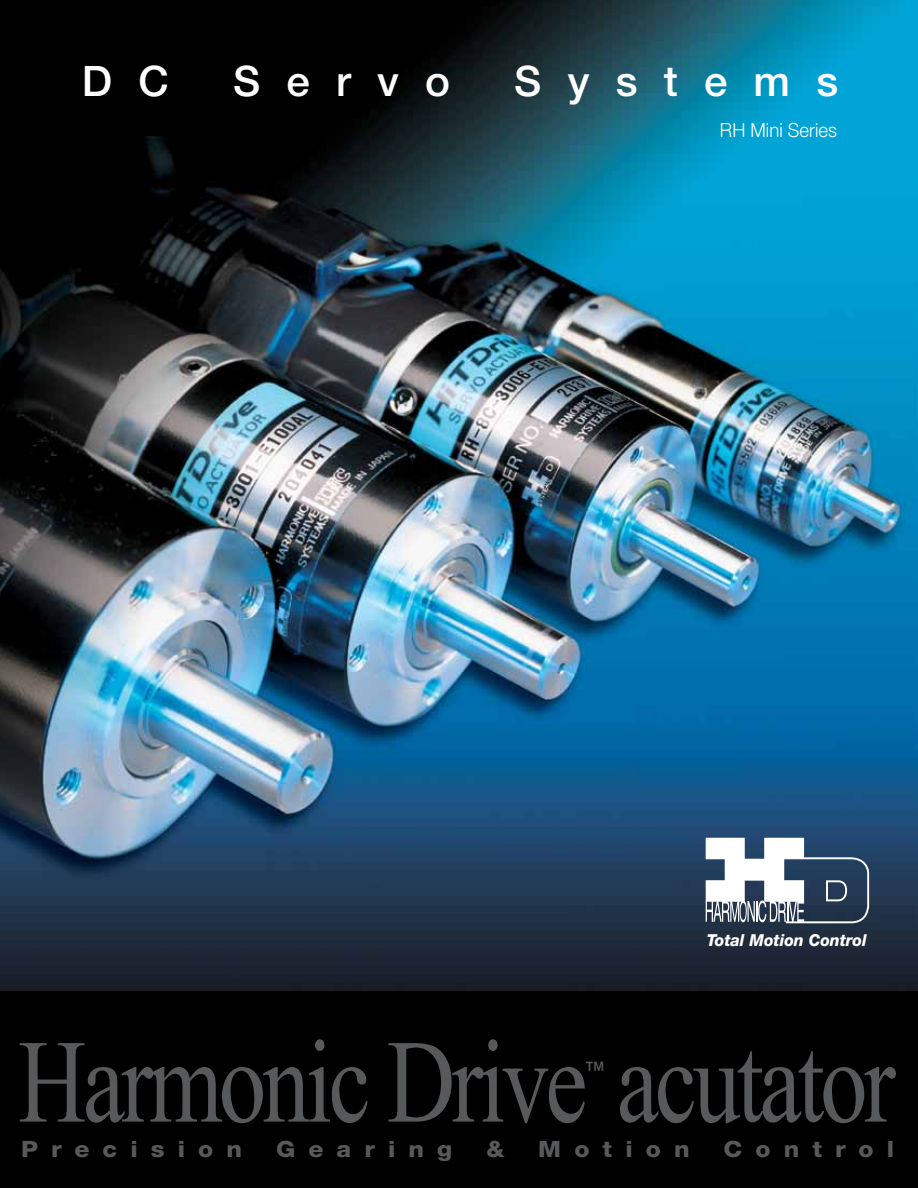
<style>
.page{position:relative;width:918px;height:1188px;background:#fff}
.page>*{position:absolute;margin:0;border:0;box-sizing:border-box;transform-origin:0 0}
.t1{font:118.5px "Times New Roman";letter-spacing:-.04em;color:#58595b;scale:.8 1}
.t2{font:500 42px "Helvetica Neue";letter-spacing:.625em;color:#fff}
.t3{font:25.5px "Helvetica";color:#58595b;scale:.9 1}
.t4{font:800 22.5px "Helvetica Neue";letter-spacing:.53em;color:#58595b;scale:1.1 1}
.t5{font:300 19.5px "Helvetica Neue";color:#fff;scale:.95 1}
.t6{font:italic 800 16.5px "Helvetica Neue";color:#fff;scale:.95 1}
</style>
<div class="page">
<img style="left:0;top:0;width:918px;height:992px">
<div style="left:0;top:992px;width:918px;height:196px;background:#000"></div>
<svg style="left:706px;top:838px;width:163px;height:85px"></svg>
<div style="left:0;top:1012px;width:914px;height:176px;background:#000"></div>
<h2 class="t2" style="left:82px;top:56px;width:88px">D C</h2>
<h2 class="t2" style="left:233px;top:56px;width:219px">Servo</h2>
<h2 class="t2" style="left:514px;top:56px;width:325px">Systems</h2>
<p class="t5" style="left:720px;top:118px;width:125px">RH Mini Series</p>
<p class="t6" style="left:707px;top:930px;width:170px">Total Motion Control</p>
<h1 class="t1" style="left:18px;top:1002px;width:1098px">Harmonic Drive acutator</h1>
<p class="t3" style="left:584px;top:1051px;width:27px">™</p>
<p class="t4" style="left:21px;top:1135px;width:202px">Precision</p>
<p class="t4" style="left:276px;top:1135px;width:162px">Gearing</p>
<p class="t4" style="left:486px;top:1135px;width:18px">&amp;</p>
<p class="t4" style="left:538px;top:1135px;width:139px">Motion</p>
<p class="t4" style="left:724px;top:1135px;width:156px">Control</p>
</div>
